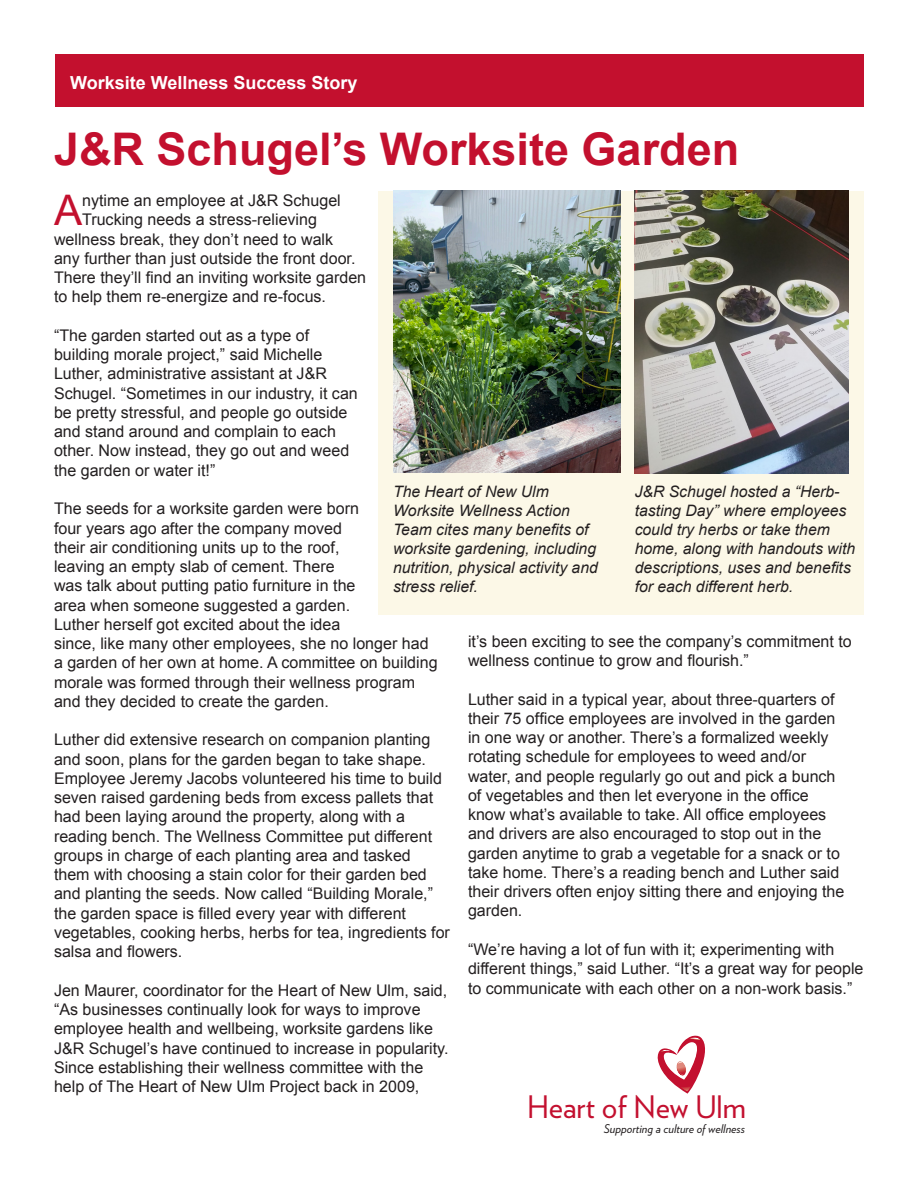
<style>
.page{position:relative;width:918px;height:1188px;background:#fff}
.page>*{position:absolute;margin:0;border:0;box-sizing:border-box;transform-origin:0 0}
.t1{font:700 45px "Arial";color:#c3102e}
.t2{font:42.15px "Arial";color:#c3102e}
.t3{font:30.9px "Verlag";color:#c3102f}
.t4{font:700 18px "Arial";color:#fff}
.t5{font:16.05px/19.2px "Arial";color:#231f20}
.t6{font:italic 15.75px/18.9px "Arial";color:#231f20}
.t7{font:italic 12px "Verlag";color:#231f20}
</style>
<div class="page">
<div style="left:378px;top:191px;width:485px;height:424px;background:#fcf8e7"></div>
<div style="left:55px;top:54px;width:808px;height:53px;background:#c3102e"></div>
<svg style="left:657px;top:1035px;width:48px;height:59px"></svg>
<img style="left:393px;top:190px;width:228px;height:283px">
<img style="left:635px;top:190px;width:214px;height:284px">
<p class="t4" style="left:70px;top:76px;width:289px">Worksite Wellness Success Story</p>
<h1 class="t1" style="left:54px;top:132px;width:687px">J&amp;R Schugel’s Worksite Garden</h1>
<h2 class="t2" style="left:54px;top:195px;width:30px">A</h2>
<p class="t5" style="left:82px;top:192px;width:260px">nytime an employee at J&amp;R Schugel</p>
<p class="t5" style="left:82px;top:212px;width:236px">Trucking needs a stress-relieving</p>
<p class="t5" style="left:54px;top:231px;width:281px">wellness break, they don’t need to walk</p>
<p class="t5" style="left:54px;top:250px;width:303px">any further than just outside the front door.</p>
<p class="t5" style="left:54px;top:268px;width:314px">There they’ll find an inviting worksite garden</p>
<p class="t5" style="left:54px;top:289px;width:274px">to help them re-energize and re-focus.</p>
<p class="t5" style="left:54px;top:327px;width:305px">“The garden started out as a type of building morale project,” said Michelle Luther, administrative assistant at J&amp;R Schugel. “Sometimes in our industry, it can be pretty stressful, and people go outside and stand around and complain to each other. Now instead, they go out and weed the garden or water it!”</p>
<p class="t5" style="left:54px;top:500px;width:385px">The seeds for a worksite garden were born<br>four years ago after the company moved<br>their air conditioning units up to the roof,<br>leaving an empty slab of cement. There<br>was talk about putting patio furniture in the<br>area when someone suggested a garden.<br>Luther herself got excited about the idea<br>since, like many other employees, she no longer had a garden of her own at home. A committee on building morale was formed through their wellness program and they decided to create the garden.</p>
<p class="t5" style="left:54px;top:732px;width:397px">Luther did extensive research on companion planting and soon, plans for the garden began to take shape.<br>Employee Jeremy Jacobs volunteered his time to build seven raised gardening beds from excess pallets that had been laying around the property, along with a reading bench. The Wellness Committee put different groups in charge of each planting area and tasked them with choosing a stain color for their garden bed and planting the seeds. Now called “Building Morale,” the garden space is filled every year with different vegetables, cooking herbs, herbs for tea, ingredients for salsa and flowers.</p>
<p class="t5" style="left:54px;top:982px;width:396px">Jen Maurer, coordinator for the Heart of New Ulm, said, “As businesses continually look for ways to improve employee health and wellbeing, worksite gardens like J&amp;R Schugel’s have continued to increase in popularity.<br>Since establishing their wellness committee with the help of The Heart of New Ulm Project back in 2009,</p>
<p class="t6" style="left:393px;top:484px;width:206px">The Heart of New Ulm<br>Worksite Wellness Action<br>Team cites many benefits of worksite gardening, including nutrition, physical activity and stress relief.</p>
<p class="t6" style="left:635px;top:484px;width:222px">J&amp;R Schugel hosted a “Herb&shy;tasting Day” where employees could try herbs or take them home, along with handouts with descriptions, uses and benefits for each different herb.</p>
<p class="t5" style="left:468px;top:633px;width:385px">it’s been exciting to see the company’s commitment to wellness continue to grow and flourish.”</p>
<p class="t5" style="left:468px;top:691px;width:378px">Luther said in a typical year, about three-quarters of their 75 office employees are involved in the garden in one way or another. There’s a formalized weekly rotating schedule for employees to weed and/or water, and people regularly go out and pick a bunch of vegetables and then let everyone in the office know what’s available to take. All office employees and drivers are also encouraged to stop out in the garden anytime to grab a vegetable for a snack or to take home. There’s a reading bench and Luther said their drivers often enjoy sitting there and enjoying the garden.</p>
<p class="t5" style="left:468px;top:941px;width:397px">“We’re having a lot of fun with it; experimenting with different things,” said Luther. “It’s a great way for people to communicate with each other on a non-work basis.”</p>
<h3 class="t3" style="left:527px;top:1089px;width:220px">Heart of New Ulm</h3>
<p class="t7" style="left:604px;top:1124px;width:143px">Supporting a culture of wellness</p>
</div>
